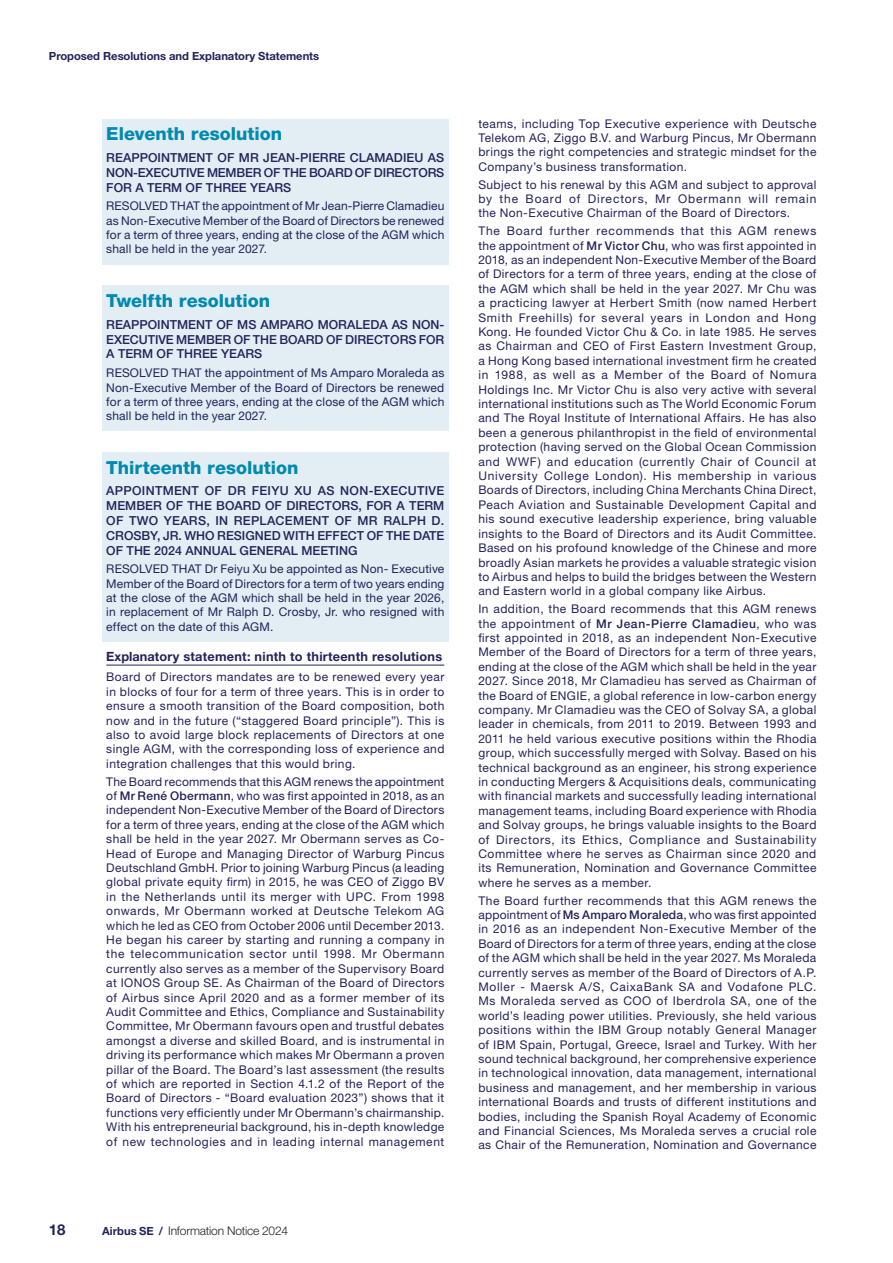
<style>
.page{position:relative;width:893px;height:1263px;background:#fff}
.page>*{position:absolute;margin:0;border:0;box-sizing:border-box;transform-origin:0 0}
.t1{font:800 18px "Helvetica Neue LT Std";color:#008ab2}
.t2{font:700 15px "Helvetica Neue LT Std";color:#23225a}
.t3{font:700 12.75px "Helvetica Neue LT Std";letter-spacing:.02em;color:#23225a}
.t4{font:500 12.45px/15px "Helvetica Neue LT Std";color:#23225a;text-align:justify}
.t5{font:12px/14.4px "Helvetica Neue LT Std";letter-spacing:.03em;color:#23225a;text-align:justify}
.t6{font:300 12px "Helvetica Neue LT Pro";letter-spacing:-.015em;color:#231f20}
.t7{font:700 11.25px "Helvetica Neue LT Std";letter-spacing:-.005em;color:#23225a}
.s1{font-weight:500}
.s2{font-family:"Helvetica Neue LT Std";font-weight:700;font-size:11.25px;color:#23225a}
</style>
<div class="page">
<hr style="left:106px;top:665px;width:338px;height:1px;background:#23225a">
<div style="left:102px;top:119px;width:347px;height:145px;background:#e2eef3"></div>
<div style="left:102px;top:286px;width:347px;height:145px;background:#e2eef3"></div>
<div style="left:102px;top:452px;width:347px;height:189px;background:#e2eef3"></div>
<p class="t7" style="left:49px;top:52px;width:272px">Proposed Resolutions and Explanatory Statements</p>
<h1 class="t1" style="left:106px;top:127px;width:177px">Eleventh resolution</h1>
<p class="t4" style="left:106px;top:151px;width:340px">REAPPOINTMENT OF MR JEAN-PIERRE CLAMADIEU AS NON-EXECUTIVE MEMBER OF THE BOARD OF DIRECTORS FOR A TERM OF THREE YEARS</p>
<p class="t5" style="left:106px;top:200px;width:340px">RESOLVED THAT the appointment of Mr Jean-Pierre Clamadieu as Non-Executive Member of the Board of Directors be renewed for a term of three years, ending at the close of the AGM which shall be held in the year 2027.</p>
<h1 class="t1" style="left:106px;top:294px;width:165px">Twelfth resolution</h1>
<p class="t4" style="left:106px;top:318px;width:340px">REAPPOINTMENT OF MS AMPARO MORALEDA AS NON-EXECUTIVE MEMBER OF THE BOARD OF DIRECTORS FOR A TERM OF THREE YEARS</p>
<p class="t5" style="left:106px;top:367px;width:340px">RESOLVED THAT the appointment of Ms Amparo Moraleda as Non-Executive Member of the Board of Directors be renewed for a term of three years, ending at the close of the AGM which shall be held in the year 2027.</p>
<h1 class="t1" style="left:106px;top:460px;width:194px">Thirteenth resolution</h1>
<p class="t4" style="left:106px;top:484px;width:340px">APPOINTMENT OF DR FEIYU XU AS NON-EXECUTIVE MEMBER OF THE BOARD OF DIRECTORS, FOR A TERM OF TWO YEARS, IN REPLACEMENT OF MR RALPH D.<br>CROSBY, JR. WHO RESIGNED WITH EFFECT OF THE DATE OF THE 2024 ANNUAL GENERAL MEETING</p>
<p class="t5" style="left:106px;top:563px;width:340px">RESOLVED THAT Dr Feiyu Xu be appointed as Non- Executive Member of the Board of Directors for a term of two years ending at the close of the AGM which shall be held in the year 2026, in replacement of Mr Ralph D. Crosby, Jr. who resigned with effect on the date of this AGM.</p>
<p class="t3" style="left:106px;top:651px;width:337px">Explanatory statement: ninth to thirteenth resolutions</p>
<p class="t5" style="left:106px;top:671px;width:340px">Board of Directors mandates are to be renewed every year in blocks of four for a term of three years. This is in order to ensure a smooth transition of the Board composition, both now and in the future (“staggered Board principle”) . This is also to avoid large block replacements of Directors at one single AGM, with the corresponding loss of experience and integration challenges that this would bring.</p>
<p class="t5" style="left:106px;top:775px;width:340px">The Board recommends that this AGM renews the appointment of <span class="s1">Mr René Obermann</span>, who was first appointed in 2018, as an independent Non-Executive Member of the Board of Directors for a term of three years, ending at the close of the AGM which shall be held in the year 2027. Mr Obermann serves as Co-Head of Europe and Managing Director of Warburg Pincus Deutschland GmbH. Prior to joining Warburg Pincus (a leading global private equity firm) in 2015, he was CEO of Ziggo BV in the Netherlands until its merger with UPC. From 1998 onwards, Mr Obermann worked at Deutsche Telekom AG which he led as CEO from October 2006 until December 2013.<br>He began his career by starting and running a company in the telecommunication sector until 1998. Mr Obermann currently also serves as a member of the Supervisory Board at IONOS Group SE. As Chairman of the Board of Directors of Airbus since April 2020 and as a former member of its Audit Committee and Ethics, Compliance and Sustainability Committee, Mr Obermann favours open and trustful debates amongst a diverse and skilled Board, and is instrumental in driving its performance which makes Mr Obermann a proven pillar of the Board. T he Board’s last assessment (the results of which are reported in Section 4.1.2 of the Report of the Board of Directors - “Board evaluation 2023”) shows that it functions very efficiently under Mr Obermann’s chairmanship .<br>With his entrepreneurial background, his in-depth knowledge of new technologies and in leading internal m anagement</p>
<p class="t2" style="left:49px;top:1225px;width:18px">18</p>
<p class="t6" style="left:102px;top:1226px;width:187px"><span class="s2">Airbus SE /</span> Information Notice 2024</p>
<p class="t5" style="left:478px;top:118px;width:340px">teams, including Top Executive experience with Deutsche Telekom AG, Ziggo B.V. and Warburg Pincus, Mr Obermann brings the right competencies and strategic mindset for the Company’s business transformation .</p>
<p class="t5" style="left:478px;top:179px;width:340px">Subject to his renewal by this AGM and subject to approval by the Board of Directors, Mr Obermann will remain the Non-Executive Chairman of the Board of Directors.</p>
<p class="t5" style="left:478px;top:225px;width:340px">The Board further recommends that this AGM renews the appointment of <span class="s1">Mr Victor Chu</span>, who was first appointed in 2018, as an independent Non-Executive Member of the Board of Directors for a term of three years, ending at the close of the AGM which shall be held in the year 2027. Mr Chu was a practicing lawyer at Herbert Smith (now named Herbert Smith Freehills) for several years in London and Hong Kong. He founded Victor Chu &amp; Co. in late 1985. He serves as Chairman and CEO of First Eastern Investment Group, a Hong Kong based international investment firm he created in 1988, as well as a Member of the Board of Nomura Holdings Inc. Mr Victor Chu is also very active with several international institutions such as The World Economic Forum and The Royal Institute of International Affairs. He has also been a generous philanthropist in the field of environmental protection (having served on the Global Ocean Commission and WWF) and education (currently Chair of Council at University College London). His membership in various Boards of Directors, including China Merchants China Direct, Peach Aviation and Sustainable Development Capital and his sound executive leadership experience, bring valuable insights to the Board of Directors and its Audit Committee.<br>Based on his profound knowledge of the Chinese and more broadly Asian markets he provides a valuable strategic vision to Airbus and helps to build the bridges between the Western and Eastern world in a global company like Airbus .</p>
<p class="t5" style="left:478px;top:603px;width:340px">In addition, the Board recommends that this AGM renews the appointment of <span class="s1">Mr Jean-Pierre Clamadieu</span>, who was first appointed in 2018, as an independent Non-Executive Member of the Board of Directors for a term of three years, ending at the close of the AGM which shall be held in the year 2027. Since 2018, Mr Clamadieu has served as Chairman of the Board of ENGIE, a global reference in low-carbon energy company. Mr Clamadieu was the CEO of Solvay SA, a global leader in chemicals, from 2011 to 2019. Between 1993 and 2011 he held various executive positions within the Rhodia group, which successfully merged with Solvay. Based on his technical background as an engineer, his strong experience in conducting Mergers &amp; Acquisitions deals, communicating with financial markets and successfully leading international management teams, including Board experience with Rhodia and Solvay groups, he brings valuable insights to the Board of Directors, its Ethics, Compliance and Sustainability Committee where he serves as Chairman since 2020 and its Remuneration, Nomination and Governance Committee where he serves as a member.</p>
<p class="t5" style="left:478px;top:894px;width:340px">The Board further recommends that this AGM renews the appointment of <span class="s1">Ms Amparo Moraleda</span>, who was first appointed in 2016 as an independent Non-Executive Member of the Board of Directors for a term of three years, ending at the close of the AGM which shall be held in the year 2027. Ms Moraleda currently serves as m ember of the Board of Directors of A.P.<br>Moller - Maersk A/S, CaixaBank SA and Vodafone PLC.<br>Ms Moraleda served as COO of Iberdrola SA, one of the world’s leading power utilities. Previously, she held various positions within the IBM Group notably General Manager of IBM Spain, Portugal, Greece, Israel and Turkey. With her sound technical background, her comprehensive experience in technological innovation, data management, international business and management, and her membership in various international Boards and trusts of different institutions and bodies, including the Spanish Royal Academy of Economic and Financial Sciences, Ms Moraleda serves a crucial role as Chair of the Remuneration, Nomination and Governance</p>
</div>
